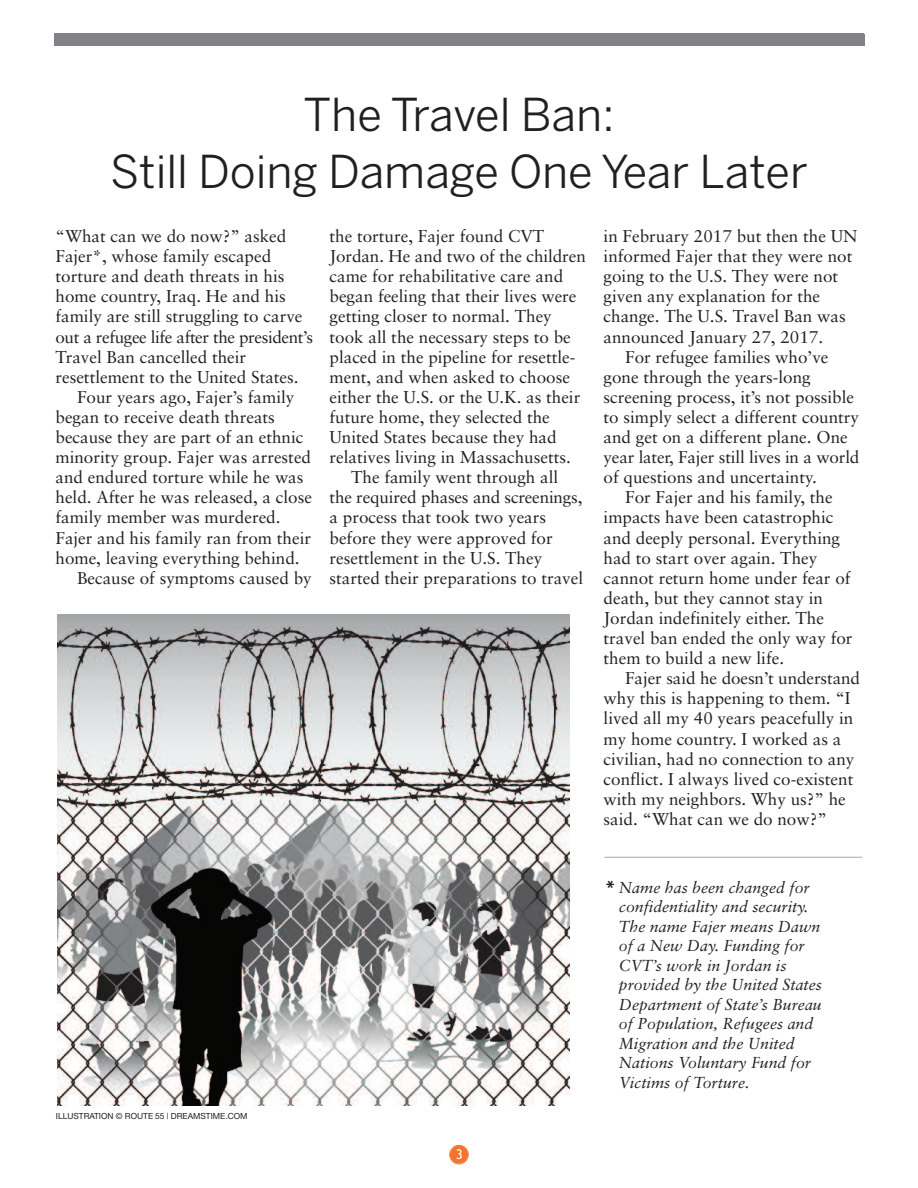
<style>
.page{position:relative;width:918px;height:1188px;background:#fff}
.page>*{position:absolute;margin:0;border:0;box-sizing:border-box;transform-origin:0 0}
.t1{font:45px/57px "Benton Sans";color:#231f20;text-align:center}
.t2{font:17.1px "Sabon";color:#231f20}
.t3{font:17.1px "Sabon";letter-spacing:-.02em;color:#231f20}
.t4{font:italic 15.9px/19.5px "Sabon";color:#231f20}
.t5{font:13.5px "Trebuchet MS";color:#fff}
.t6{font:8.4px "Helvetica Neue";color:#231f20}
.s1{font-family:"Benton Sans";font-weight:700;font-style:normal;font-size:16.5px}
</style>
<div class="page">
<div style="left:452px;top:1145px;width:15px;height:15px;border:2px solid #faa928;border-radius:50%"></div>
<div style="left:450px;top:1146px;width:18px;height:18px;background:#f37331;border-radius:50%"></div>
<div style="left:449px;top:1145px;width:20px;height:19px;border:2px solid #f37331;border-radius:50%"></div>
<div style="left:54px;top:34px;width:810px;height:12px;background:#808285"></div>
<img style="left:57px;top:615px;width:513px;height:491px">
<hr style="left:604px;top:857px;width:258px;height:1px;background:#a8a9ad">
<h1 class="t1" style="left:110px;top:90px;width:699px">The Travel Ban:<br>Still Doing Damage One Year Later</h1>
<p class="t2" style="left:56px;top:229px;width:232px">“What can we do now?” asked</p>
<p class="t2" style="left:55px;top:249px;width:217px">Fajer*, whose family escaped</p>
<p class="t2" style="left:55px;top:269px;width:231px">torture and death threats in his</p>
<p class="t2" style="left:55px;top:289px;width:232px">home country, Iraq. He and his</p>
<p class="t2" style="left:55px;top:309px;width:249px">family are still struggling to carve</p>
<p class="t3" style="left:55px;top:329px;width:259px">out a refugee life after the president’s</p>
<p class="t2" style="left:55px;top:350px;width:192px">Travel Ban cancelled their</p>
<p class="t2" style="left:55px;top:370px;width:245px">resettlement to the United States.</p>
<p class="t2" style="left:77px;top:390px;width:219px">Four years ago, Fajer’s family</p>
<p class="t2" style="left:55px;top:410px;width:221px">began to receive death threats</p>
<p class="t2" style="left:55px;top:430px;width:249px">because they are part of an ethnic</p>
<p class="t2" style="left:55px;top:450px;width:257px">minority group. Fajer was arrested</p>
<p class="t2" style="left:55px;top:470px;width:250px">and endured torture while he was</p>
<p class="t2" style="left:55px;top:490px;width:258px">held. After he was released, a close</p>
<p class="t2" style="left:55px;top:510px;width:227px">family member was murdered.</p>
<p class="t2" style="left:55px;top:530px;width:257px">Fajer and his family ran from their</p>
<p class="t2" style="left:55px;top:551px;width:246px">home, leaving everything behind.</p>
<p class="t2" style="left:77px;top:571px;width:236px">Because of symptoms caused by</p>
<p class="t2" style="left:330px;top:229px;width:216px">the torture, Fajer found CVT</p>
<p class="t2" style="left:330px;top:249px;width:258px">Jordan. He and two of the children</p>
<p class="t2" style="left:330px;top:269px;width:235px">came for rehabilitative care and</p>
<p class="t2" style="left:330px;top:289px;width:249px">began feeling that their lives were</p>
<p class="t2" style="left:330px;top:309px;width:224px">getting closer to normal. They</p>
<p class="t2" style="left:330px;top:329px;width:243px">took all the necessary steps to be</p>
<p class="t2" style="left:330px;top:350px;width:248px">placed in the pipeline for resettle-</p>
<p class="t2" style="left:330px;top:370px;width:242px">ment, and when asked to choose</p>
<p class="t2" style="left:330px;top:390px;width:252px">either the U.S. or the U.K. as their</p>
<p class="t2" style="left:330px;top:410px;width:222px">future home, they selected the</p>
<p class="t2" style="left:330px;top:430px;width:229px">United States because they had</p>
<p class="t2" style="left:330px;top:450px;width:243px">relatives living in Massachusetts.</p>
<p class="t2" style="left:351px;top:470px;width:209px">The family went through all</p>
<p class="t2" style="left:330px;top:490px;width:254px">the required phases and screenings,</p>
<p class="t2" style="left:330px;top:510px;width:218px">a process that took two years</p>
<p class="t2" style="left:330px;top:530px;width:225px">before they were approved for</p>
<p class="t2" style="left:330px;top:551px;width:214px">resettlement in the U.S. They</p>
<p class="t2" style="left:330px;top:571px;width:255px">started their preparations to travel</p>
<p class="t2" style="left:604px;top:229px;width:255px">in February 2017 but then the UN</p>
<p class="t2" style="left:604px;top:249px;width:250px">informed Fajer that they were not</p>
<p class="t2" style="left:604px;top:269px;width:236px">going to the U.S. They were not</p>
<p class="t2" style="left:604px;top:289px;width:218px">given any explanation for the</p>
<p class="t2" style="left:604px;top:309px;width:244px">change. The U.S. Travel Ban was</p>
<p class="t2" style="left:604px;top:329px;width:221px">announced January 27, 2017.</p>
<p class="t2" style="left:625px;top:350px;width:205px">For refugee families who’ve</p>
<p class="t2" style="left:604px;top:370px;width:209px">gone through the years-long</p>
<p class="t2" style="left:604px;top:390px;width:252px">screening process, it’s not possible</p>
<p class="t2" style="left:604px;top:410px;width:257px">to simply select a different country</p>
<p class="t2" style="left:604px;top:430px;width:246px">and get on a different plane. One</p>
<p class="t2" style="left:604px;top:450px;width:257px">year later, Fajer still lives in a world</p>
<p class="t2" style="left:604px;top:470px;width:215px">of questions and uncertainty.</p>
<p class="t2" style="left:625px;top:490px;width:209px">For Fajer and his family, the</p>
<p class="t2" style="left:604px;top:510px;width:231px">impacts have been catastrophic</p>
<p class="t2" style="left:604px;top:530px;width:238px">and deeply personal. Everything</p>
<p class="t2" style="left:604px;top:551px;width:215px">had to start over again. They</p>
<p class="t2" style="left:604px;top:571px;width:249px">cannot return home under fear of</p>
<p class="t2" style="left:604px;top:591px;width:221px">death, but they cannot stay in</p>
<p class="t2" style="left:604px;top:611px;width:222px">Jordan indefinitely either. The</p>
<p class="t2" style="left:604px;top:631px;width:250px">travel ban ended the only way for</p>
<p class="t2" style="left:604px;top:651px;width:182px">them to build a new life.</p>
<p class="t2" style="left:625px;top:671px;width:236px">Fajer said he doesn’t understand</p>
<p class="t2" style="left:604px;top:691px;width:249px">why this is happening to them. “I</p>
<p class="t2" style="left:604px;top:711px;width:251px">lived all my 40 years peacefully in</p>
<p class="t2" style="left:604px;top:731px;width:239px">my home country. I worked as a</p>
<p class="t2" style="left:604px;top:752px;width:252px">civilian, had no connection to any</p>
<p class="t2" style="left:604px;top:772px;width:251px">conflict. I always lived co-existent</p>
<p class="t2" style="left:604px;top:792px;width:244px">with my neighbors. Why us?” he</p>
<p class="t2" style="left:604px;top:812px;width:225px">said. “What can we do now?”</p>
<p class="t6" style="left:56px;top:1113px;width:193px">ILLUSTRATION © ROUTE 55 | DREAMSTIME.COM</p>
<p class="t5" style="left:456px;top:1147px;width:9px">3</p>
<p class="t4" style="left:619px;top:879px;width:205px;text-indent:-13px"><span class="s1">*</span> Name has been changed for confidentiality and security.<br>The name Fajer means Dawn of a New Day. Funding for<br>CVT’s work in Jordan is provided by the United States<br>Department of State’s Bureau of Population, Refugees and<br>Migration and the United<br>Nations Voluntary Fund for<br>Victims of Torture.</p>
</div>
